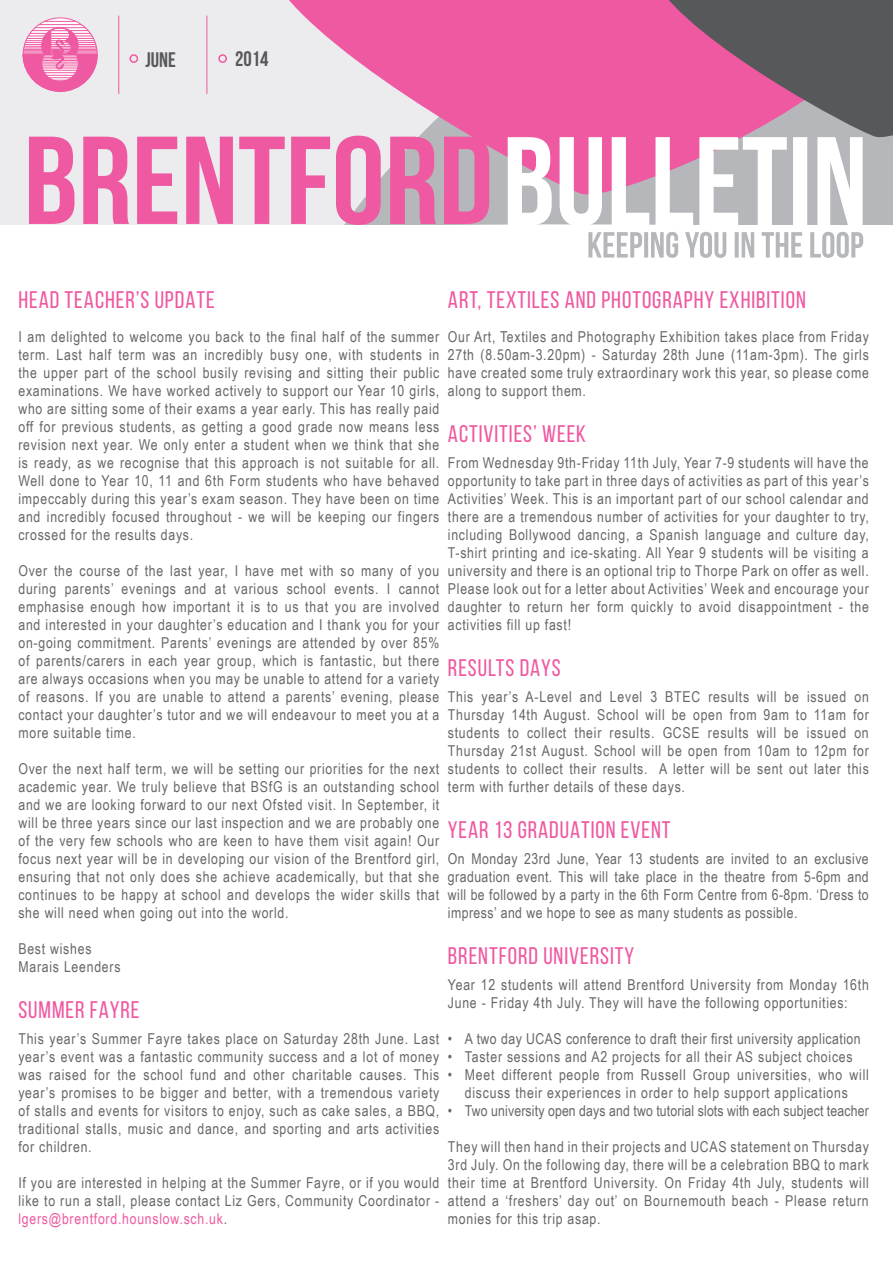
<style>
.page{position:relative;width:893px;height:1263px;background:#fff}
.page>*{position:absolute;margin:0;border:0;box-sizing:border-box;transform-origin:0 0}
.Sub_Header{font:24px "Bebas Neue";letter-spacing:.04em;color:#ef59a1}
.t1{font:700 21px "Bebas Neue";color:#57585a}
.Body_Grey{font:15px/18px "Arial Narrow";letter-spacing:.05em;color:#67676a;text-align:justify}
.Body_Grey-2{font:15px "Arial Narrow";letter-spacing:.01em;color:#67676a}
.Body_Grey-3{font:15px "Arial Narrow";letter-spacing:.03em;color:#67676a}
.s1{color:#ef59a1}
</style>
<div class="page">
<div style="left:0;top:0;width:893px;height:230px;background:#ececee"></div>
<hr style="left:118px;top:16px;width:1px;height:78px;background:#ef59a1">
<hr style="left:206px;top:16px;width:1px;height:78px;background:#ef59a1">
<div style="left:129px;top:54px;width:9px;height:9px;border:2px solid #ef59a1;border-radius:50%"></div>
<div style="left:218px;top:54px;width:9px;height:9px;border:2px solid #ef59a1;border-radius:50%"></div>
<svg style="left:23px;top:18px;width:74px;height:73px"></svg>
<hr style="left:39px;top:24px;width:43px;height:1px;background:#ef59a1">
<hr style="left:44px;top:21px;width:32px;height:1px;background:#ef59a1">
<svg style="left:22px;top:27px;width:76px;height:65px"></svg>
<svg style="left:223px;top:0;width:285px;height:203px"></svg>
<div style="left:0;top:225px;width:893px;height:7px;background:#fff"></div>
<svg style="left:588px;top:232px;width:275px;height:26px"></svg>
<svg style="left:29px;top:136px;width:460px;height:89px"></svg>
<svg style="left:508px;top:0;width:385px;height:225px;background:#c888a8"></svg>
<h2 class="t1" style="left:145px;top:48px;width:32px">JUNE</h2>
<h2 class="t1" style="left:235px;top:47px;width:35px">2014</h2>
<p class="Sub_Header" style="left:18px;top:287px;width:198px">HEAD TEACHER’S UPDATE</p>
<p class="Body_Grey" style="left:18px;top:327px;width:422px">I am delighted to welcome you back to the final half of the summer term. Last half term was an incredibly busy one, with students in the upper part of the school busily revising and sitting their public examinations. We have worked actively to support our Year 10 girls, who are sitting some of their exams a year early. This has really paid off for previous students, as getting a good grade now means less revision next year. We only enter a student when we think that she is ready, as we recognise that this approach is not suitable for all.<br>Well done to Year 10, 11 and 6th Form students who have behaved impeccably during this year’s exam season. They have been on time and incredibly focused throughout - we will be keeping our fingers crossed for the results days.</p>
<p class="Body_Grey" style="left:18px;top:561px;width:422px">Over the course of the last year, I have met with so many of you during parents’ evenings and at various school events. I cannot emphasise enough how important it is to us that you are involved and interested in your daughter’s education and I thank you for your on-going commitment. Parents’ evenings are attended by over 85% of parents/carers in each year group, which is fantastic, but there are always occasions when you may be unable to attend for a variety of reasons. If you are unable to attend a parents’ evening, please contact your daughter’s tutor and we will endeavour to meet you at a more suitable time.</p>
<p class="Body_Grey" style="left:18px;top:759px;width:422px">Over the next half term, we will be setting our priorities for the next academic year. We truly believe that BSfG is an outstanding school and we are looking forward to our next Ofsted visit. In September, it will be three years since our last inspection and we are probably one of the very few schools who are keen to have them visit again! Our focus next year will be in developing our vision of the Brentford girl, ensuring that not only does she achieve academically, but that she continues to be happy at school and develops the wider skills that she will need when going out into the world.</p>
<p class="Body_Grey" style="left:18px;top:939px;width:75px">Best wishes</p>
<p class="Body_Grey" style="left:18px;top:957px;width:104px">Marais Leenders</p>
<p class="Sub_Header" style="left:18px;top:997px;width:123px">SUMMER FAYRE</p>
<p class="Body_Grey" style="left:18px;top:1029px;width:422px">This year’s Summer Fayre takes place on Saturday 28th June. Last year’s event was a fantastic community success and a lot of money was raised for the school fund and other charitable causes. This year’s promises to be bigger and better, with a tremendous variety of stalls and events for visitors to enjoy, such as cake sales, a BBQ, traditional stalls, music and dance, and sporting and arts activities for children.</p>
<p class="Body_Grey" style="left:18px;top:1173px;width:422px">If you are interested in helping at the Summer Fayre, or if you would like to run a stall, please contact Liz Gers, Community Coordinator - <span class="s1">lgers@brentford.hounslow.sch.uk</span>.</p>
<p class="Sub_Header" style="left:448px;top:287px;width:359px">ART, TEXTILES AND PHOTOGRAPHY EXHIBITION</p>
<p class="Body_Grey" style="left:448px;top:327px;width:422px">Our Art, Textiles and Photography Exhibition takes place from Friday 27th (8.50am-3.20pm) - Saturday 28th June (11am-3pm). The girls have created some truly extraordinary work this year, so please come along to support them.</p>
<p class="Sub_Header" style="left:448px;top:421px;width:140px">ACTIVITIES’ WEEK</p>
<p class="Body_Grey" style="left:448px;top:453px;width:422px">From Wednesday 9th-Friday 11th July, Year 7-9 students will have the opportunity to take part in three days of activities as part of this year’s Activities’ Week. This is an important part of our school calendar and there are a tremendous number of activities for your daughter to try, including Bollywood dancing, a Spanish language and culture day, T-shirt printing and ice-skating. All Year 9 students will be visiting a university and there is an optional trip to Thorpe Park on offer as well.<br>Please look out for a letter about Activities’ Week and encourage your daughter to return her form quickly to avoid disappointment - the activities fill up fast!</p>
<p class="Sub_Header" style="left:448px;top:655px;width:114px">RESULTS DAYS</p>
<p class="Body_Grey" style="left:448px;top:687px;width:422px">This year’s A-Level and Level 3 BTEC results will be issued on Thursday 14th August. School will be open from 9am to 11am for students to collect their results. GCSE results will be issued on Thursday 21st August. School will be open from 10am to 12pm for students to collect their results. A letter will be sent out later this term with further details of these days.</p>
<p class="Sub_Header" style="left:448px;top:817px;width:224px">YEAR 13 GRADUATION EVENT</p>
<p class="Body_Grey" style="left:448px;top:849px;width:422px">On Monday 23rd June, Year 13 students are invited to an exclusive graduation event. This will take place in the theatre from 5-6pm and will be followed by a party in the 6th Form Centre from 6-8pm. ‘Dress to impress’ and we hope to see as many students as possible.</p>
<p class="Sub_Header" style="left:448px;top:943px;width:188px">BRENTFORD UNIVERSITY</p>
<p class="Body_Grey" style="left:448px;top:975px;width:422px">Year 12 students will attend Brentford University from Monday 16th<br>June - Friday 4th July. They will have the following opportunities:</p>
<p class="Body_Grey-3" style="left:448px;top:1028px;width:414px">• A two day UCAS conference to draft their first university application</p>
<p class="Body_Grey" style="left:448px;top:1047px;width:406px">• Taster sessions and A2 projects for all their AS subject choices</p>
<p class="Body_Grey" style="left:448px;top:1065px;width:422px;text-align:center">• Meet different people from Russell Group universities, who will discuss their experiences in order to help support applications</p>
<p class="Body_Grey-2" style="left:448px;top:1100px;width:422px">• Two university open days and two tutorial slots with each subject teacher</p>
<p class="Body_Grey" style="left:448px;top:1137px;width:422px">They will then hand in their projects and UCAS statement on Thursday 3rd July. On the following day, there will be a celebration BBQ to mark their time at Brentford University. On Friday 4th July, students will attend a ‘freshers’ day out’ on Bournemouth beach - Please return monies for this trip asap.</p>
</div>
